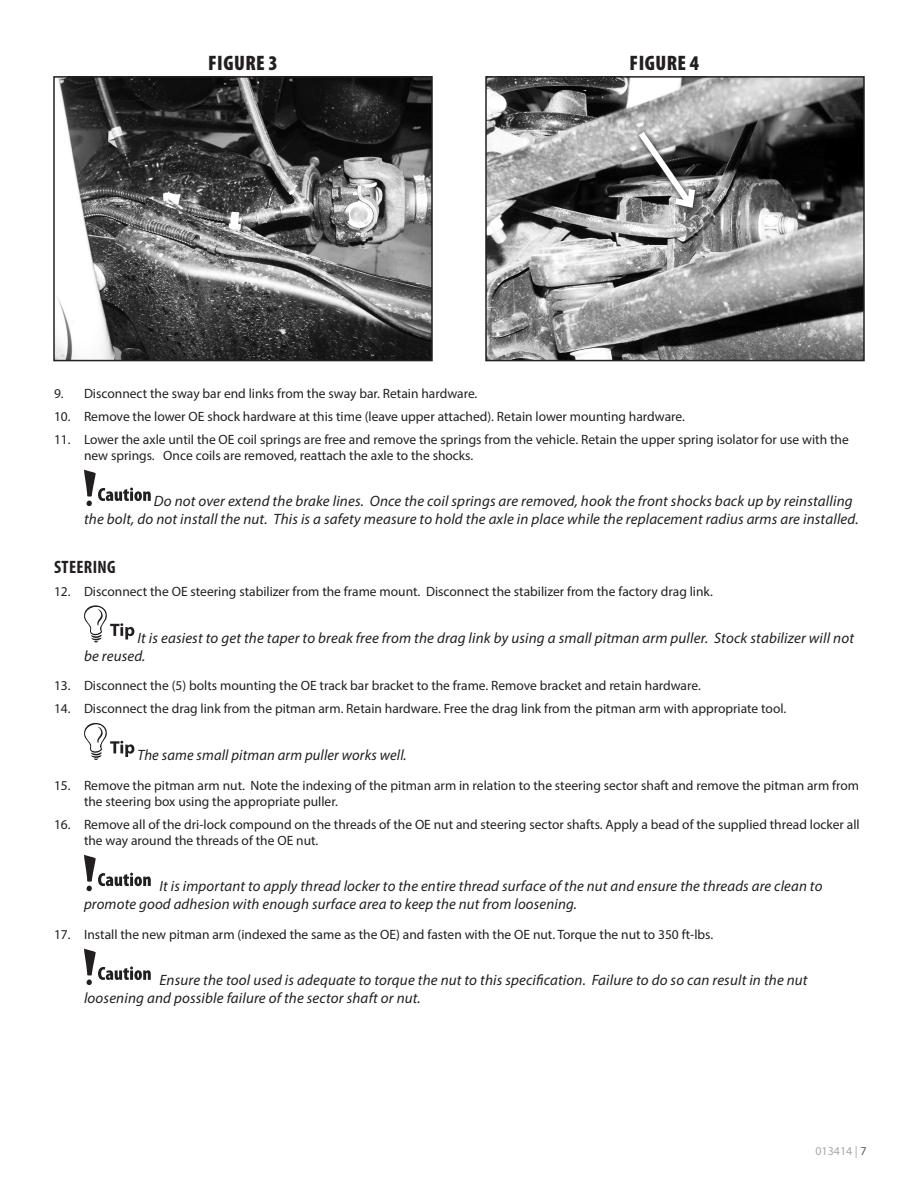
<style>
.page{position:relative;width:918px;height:1188px;background:#fff}
.page>*{position:absolute;margin:0;border:0;box-sizing:border-box;transform-origin:0 0}
.Photo-Caption{font:900 condensed 21px "Myriad Pro";letter-spacing:.02em;color:#231f20}
.Subhead{font:700 condensed 18px "Myriad Pro";letter-spacing:.02em;color:#231f20}
.Special__-_Note{font:italic 15px/18px "Myriad Pro";letter-spacing:.01em;color:#231f20}
.t1{font:13.5px/16.2px "Myriad Pro";color:#231f20}
.t2{font:12px "Myriad Pro";color:#a8a9ad}
.s1{color:#57585a}
</style>
<div class="page">
<img style="left:56px;top:79px;width:374px;height:279px">
<div style="left:53px;top:76px;width:380px;height:285px;border:2px solid #231f20"></div>
<img style="left:488px;top:79px;width:374px;height:279px">
<div style="left:485px;top:76px;width:380px;height:285px;border:2px solid #231f20"></div>
<svg style="left:634px;top:127px;width:67px;height:87px"></svg>
<svg style="left:633px;top:125px;width:66px;height:88px;background:#858585"></svg>
<svg style="left:84px;top:470px;width:67px;height:36px"></svg>
<svg style="left:84px;top:605px;width:50px;height:38px"></svg>
<svg style="left:84px;top:723px;width:50px;height:37px"></svg>
<svg style="left:84px;top:855px;width:67px;height:36px"></svg>
<svg style="left:84px;top:949px;width:67px;height:36px"></svg>
<p class="Photo-Caption" style="left:208px;top:49px;width:71px">FIGURE 3</p>
<p class="Photo-Caption" style="left:630px;top:49px;width:71px">FIGURE 4</p>
<p class="t1" style="left:54px;top:385px;width:425px">9. Disconnect the sway bar end links from the sway bar. Retain hardware.</p>
<p class="t1" style="left:54px;top:408px;width:632px">10. Remove the lower OE shock hardware at this time (leave upper attached). Retain lower mounting hardware.</p>
<p class="t1" style="left:84px;top:431px;width:766px;text-indent:-30px">11. Lower the axle until the OE coil springs are free and remove the springs from the vehicle. Retain the upper spring isolator for use with the new springs. Once coils are removed, reattach the axle to the shocks.</p>
<p class="Special__-_Note" style="left:84px;top:492px;width:776px;text-indent:70px">Do not over extend the brake lines. Once the coil springs are removed, hook the front shocks back up by reinstalling the bolt, do not install the nut. This is a safety measure to hold the axle in place while the replacement radius arms are installed.</p>
<p class="Subhead" style="left:54px;top:555px;width:63px">STEERING</p>
<p class="t1" style="left:54px;top:583px;width:660px">12. Disconnect the OE steering stabilizer from the frame mount. Disconnect the stabilizer from the factory drag link.</p>
<p class="Special__-_Note" style="left:84px;top:628px;width:772px;text-indent:53px">It is easiest to get the taper to break free from the drag link by using a small pitman arm puller. Stock stabilizer will not be reused.</p>
<p class="t1" style="left:54px;top:677px;width:648px">13. Disconnect the (5) bolts mounting the OE track bar bracket to the frame. Remove bracket and retain hardware.</p>
<p class="t1" style="left:54px;top:700px;width:734px">14. Disconnect the drag link from the pitman arm. Retain hardware. Free the drag link from the pitman arm with appropriate tool.</p>
<p class="Special__-_Note" style="left:137px;top:746px;width:271px">The same small pitman arm puller works well.</p>
<p class="t1" style="left:84px;top:777px;width:777px;text-indent:-30px">15. Remove the pitman arm nut. Note the indexing of the pitman arm in relation to the steering sector shaft and remove the pitman arm from the steering box using the appropriate puller.</p>
<p class="t1" style="left:84px;top:816px;width:777px;text-indent:-30px">16. Remove all of the dri-lock compound on the threads of the OE nut and steering sector shafts. Apply a bead of the supplied thread locker all the way around the threads of the OE nut.</p>
<p class="Special__-_Note" style="left:84px;top:877px;width:740px;text-indent:75px">It is important to apply thread locker to the entire thread surface of the nut and ensure the threads are clean to promote good adhesion with enough surface area to keep the nut from loosening.</p>
<p class="t1" style="left:54px;top:926px;width:661px">17. Install the new pitman arm (indexed the same as the OE) and fasten with the OE nut. Torque the nut to 350 ft-lbs.</p>
<p class="Special__-_Note" style="left:84px;top:971px;width:725px;text-indent:75px">Ensure the tool used is adequate to torque the nut to this specification. Failure to do so can result in the nut loosening and possible failure of the sector shaft or nut.</p>
<p class="t2" style="left:815px;top:1143px;width:53px">013414 | <span class="s1">7</span></p>
</div>
